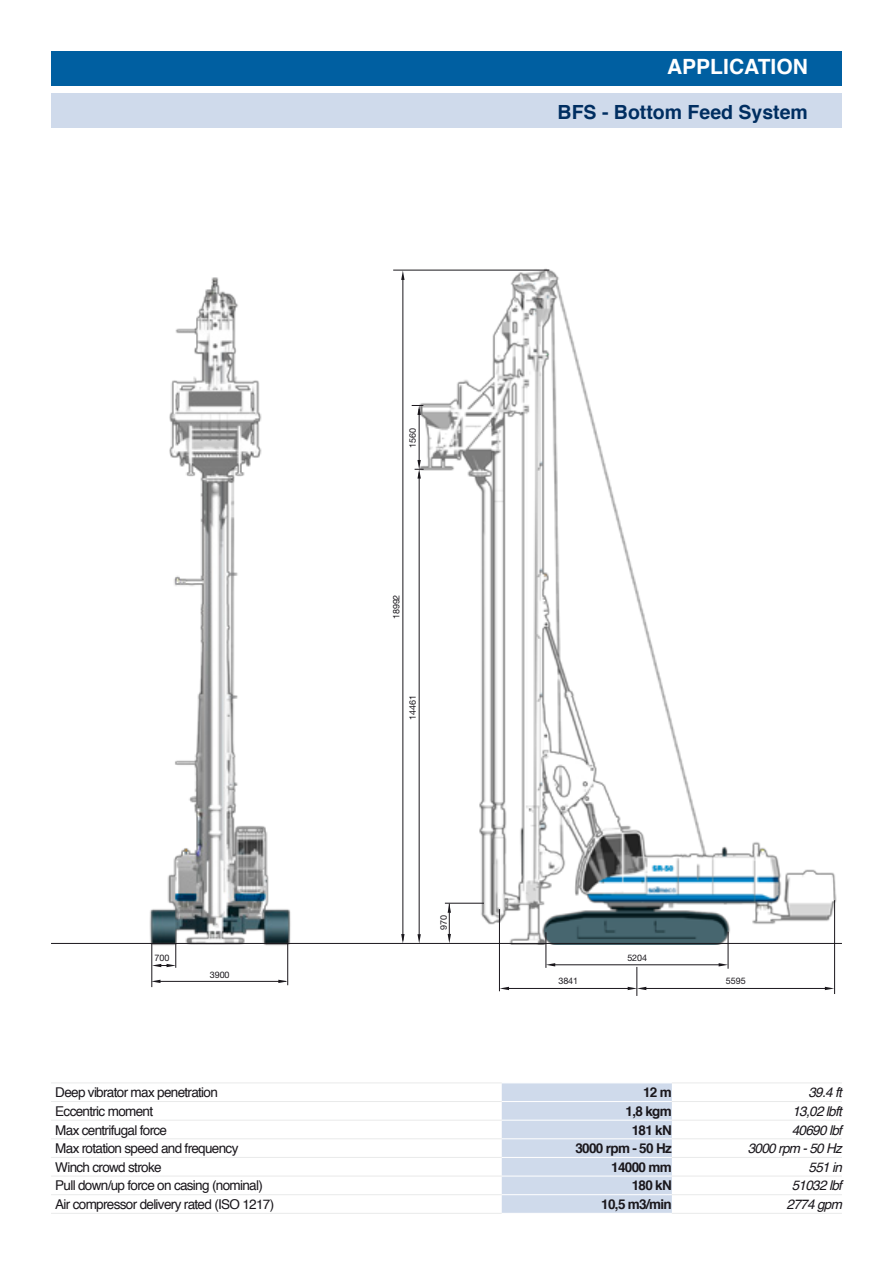
<style>
.page{position:relative;width:893px;height:1263px;background:#fff}
.page>*{position:absolute;margin:0;border:0;box-sizing:border-box;transform-origin:0 0}
.t1{font:700 21px "Helvetica";color:#fff}
.t2{font:700 19.5px "Helvetica";color:#002e61}
.t3{font:13.5px "Helvetica";letter-spacing:-.05em;color:#1a171c}
.t4{font:italic 13.5px "Helvetica";letter-spacing:-.05em;color:#1a171c}
.t5{font:700 13.5px "Helvetica";letter-spacing:-.05em;color:#1a171c}
.t6{font:9px "Helvetica Neue";letter-spacing:-.01em;color:#1a171c}
</style>
<div class="page">
<div style="left:51px;top:51px;width:791px;height:34px;background:#005fa1"></div>
<img style="left:141px;top:277px;width:168px;height:679px">
<img style="left:416px;top:268px;width:426px;height:675px">
<div style="left:502px;top:1083px;width:170px;height:130px;background:#cfdaeb"></div>
<hr style="left:51px;top:1082px;width:451px;height:1px;background:#e9eaea">
<hr style="left:51px;top:1101px;width:451px;height:1px;background:#e9eaea">
<hr style="left:51px;top:1120px;width:451px;height:1px;background:#e9eaea">
<hr style="left:51px;top:1138px;width:451px;height:1px;background:#e9eaea">
<hr style="left:51px;top:1157px;width:451px;height:1px;background:#e9eaea">
<hr style="left:51px;top:1176px;width:451px;height:1px;background:#e9eaea">
<hr style="left:51px;top:1194px;width:451px;height:1px;background:#e9eaea">
<hr style="left:51px;top:1213px;width:451px;height:1px;background:#e9eaea">
<hr style="left:672px;top:1082px;width:170px;height:1px;background:#e9eaea">
<hr style="left:672px;top:1213px;width:170px;height:1px;background:#e9eaea">
<hr style="left:502px;top:1101px;width:170px;height:1px;background:#fff">
<hr style="left:672px;top:1101px;width:170px;height:1px;background:#e9eaea">
<hr style="left:502px;top:1120px;width:170px;height:1px;background:#fff">
<hr style="left:672px;top:1120px;width:170px;height:1px;background:#e9eaea">
<hr style="left:502px;top:1138px;width:170px;height:1px;background:#fff">
<hr style="left:672px;top:1138px;width:170px;height:1px;background:#e9eaea">
<hr style="left:502px;top:1157px;width:170px;height:1px;background:#fff">
<hr style="left:672px;top:1157px;width:170px;height:1px;background:#e9eaea">
<hr style="left:502px;top:1176px;width:170px;height:1px;background:#fff">
<hr style="left:672px;top:1176px;width:170px;height:1px;background:#e9eaea">
<hr style="left:502px;top:1194px;width:170px;height:1px;background:#fff">
<hr style="left:672px;top:1194px;width:170px;height:1px;background:#e9eaea">
<div style="left:51px;top:94px;width:791px;height:34px;background:#cfdaeb"></div>
<hr style="left:403px;top:278px;width:1px;height:662px;background:#1a171c">
<hr style="left:552px;top:964px;width:167px;height:1px;background:#1a171c">
<hr style="left:645px;top:988px;width:181px;height:1px;background:#1a171c">
<hr style="left:508px;top:988px;width:120px;height:1px;background:#1a171c">
<hr style="left:419px;top:473px;width:1px;height:463px;background:#1a171c">
<hr style="left:449px;top:904px;width:1px;height:32px;background:#1a171c">
<hr style="left:419px;top:409px;width:1px;height:53px;background:#1a171c">
<hr style="left:51px;top:943px;width:791px;height:1px;background:#1a171c">
<hr style="left:546px;top:932px;width:1px;height:36px;background:#1a171c">
<hr style="left:499px;top:909px;width:1px;height:82px;background:#1a171c">
<hr style="left:445px;top:903px;width:39px;height:1px;background:#1a171c">
<hr style="left:728px;top:932px;width:1px;height:37px;background:#1a171c">
<hr style="left:834px;top:900px;width:1px;height:94px;background:#1a171c">
<hr style="left:393px;top:270px;width:156px;height:1px;background:#1a171c">
<svg style="left:401px;top:271px;width:4px;height:9px"></svg>
<svg style="left:412px;top:405px;width:11px;height:10px"></svg>
<svg style="left:401px;top:934px;width:4px;height:9px"></svg>
<svg style="left:546px;top:963px;width:9px;height:3px"></svg>
<svg style="left:500px;top:987px;width:9px;height:3px"></svg>
<svg style="left:719px;top:963px;width:9px;height:3px"></svg>
<svg style="left:825px;top:987px;width:9px;height:3px"></svg>
<svg style="left:628px;top:967px;width:18px;height:29px"></svg>
<svg style="left:417px;top:934px;width:4px;height:9px"></svg>
<svg style="left:448px;top:934px;width:3px;height:9px"></svg>
<svg style="left:448px;top:903px;width:3px;height:10px"></svg>
<svg style="left:415px;top:460px;width:9px;height:19px"></svg>
<hr style="left:158px;top:981px;width:128px;height:1px;background:#1a171c">
<hr style="left:152px;top:943px;width:1px;height:44px;background:#1a171c">
<hr style="left:287px;top:943px;width:1px;height:42px;background:#1a171c">
<svg style="left:151px;top:980px;width:9px;height:3px"></svg>
<svg style="left:278px;top:980px;width:10px;height:3px"></svg>
<svg style="left:152px;top:944px;width:25px;height:24px"></svg>
<p class="t6" style="left:155px;top:952px;width:16px">700</p>
<p class="t6" style="left:210px;top:969px;width:21px">3900</p>
<h1 class="t1" style="left:667px;top:50px;width:29px">Application</h1>
<h2 class="t2" style="left:558px;top:96px;width:252px">BFS - Bottom Feed System</h2>
<p class="t6" style="left:407px;top:448px;width:21px;rotate:-90deg">1560</p>
<p class="t6" style="left:391px;top:619px;width:26px;rotate:-90deg">18992</p>
<p class="t6" style="left:407px;top:720px;width:26px;rotate:-90deg">14461</p>
<p class="t6" style="left:438px;top:930px;width:16px;rotate:-90deg">970</p>
<p class="t6" style="left:627px;top:952px;width:21px">5204</p>
<p class="t6" style="left:558px;top:975px;width:21px">3841</p>
<p class="t6" style="left:726px;top:975px;width:21px">5595</p>
<p class="t3" style="left:55px;top:1082px;width:164px">Deep vibrator max penetration</p>
<p class="t5" style="left:643px;top:1082px;width:30px">12 m</p>
<p class="t4" style="left:808px;top:1082px;width:35px">39.4 ft</p>
<p class="t3" style="left:55px;top:1101px;width:99px">Eccentric moment</p>
<p class="t5" style="left:626px;top:1100px;width:48px">1,8 kgm</p>
<p class="t4" style="left:792px;top:1100px;width:51px">13,02 lbft</p>
<p class="t3" style="left:55px;top:1119px;width:113px">Max centrifugal force</p>
<p class="t5" style="left:632px;top:1119px;width:42px">181 kN</p>
<p class="t4" style="left:792px;top:1119px;width:52px">40690 lbf</p>
<p class="t3" style="left:55px;top:1138px;width:185px">Max rotation speed and frequency</p>
<p class="t5" style="left:575px;top:1137px;width:98px">3000 rpm - 50 Hz</p>
<p class="t4" style="left:748px;top:1138px;width:96px">3000 rpm - 50 Hz</p>
<p class="t3" style="left:55px;top:1157px;width:108px">Winch crowd stroke</p>
<p class="t5" style="left:611px;top:1156px;width:62px">14000 mm</p>
<p class="t4" style="left:808px;top:1156px;width:35px">551 in</p>
<p class="t3" style="left:55px;top:1175px;width:209px">Pull down/up force on casing (nominal)</p>
<p class="t5" style="left:632px;top:1175px;width:42px">180 kN</p>
<p class="t4" style="left:792px;top:1175px;width:52px">51032 lbf</p>
<p class="t3" style="left:55px;top:1194px;width:220px">Air compressor delivery rated (ISO 1217)</p>
<p class="t5" style="left:601px;top:1193px;width:72px">10,5 m3/min</p>
<p class="t4" style="left:787px;top:1194px;width:57px">2774 gpm</p>
</div>
